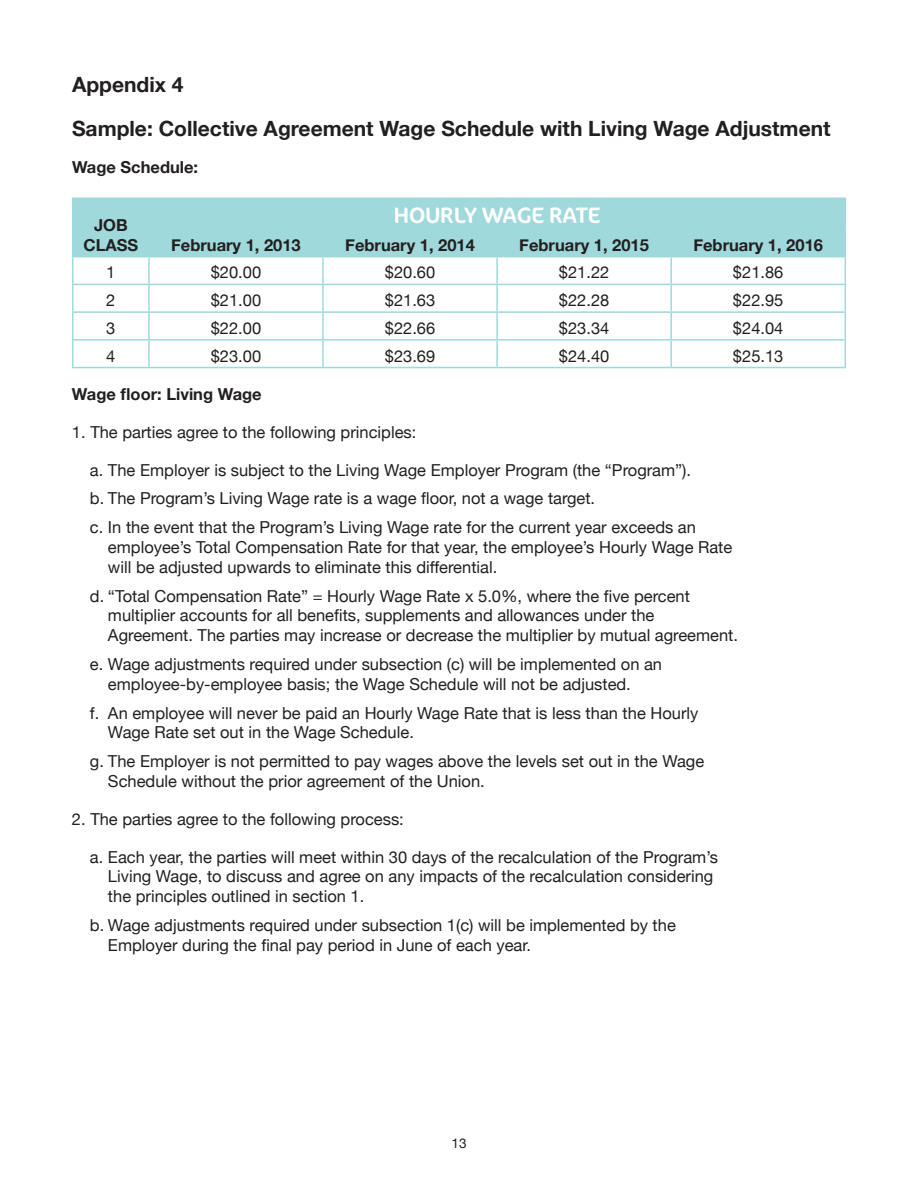
<style>
.page{position:relative;width:918px;height:1188px;background:#fff}
.page>*{position:absolute;margin:0;border:0;box-sizing:border-box;transform-origin:0 0}
.t1{font:22.5px "Cocon OT";color:#fff}
.t2{font:700 21px/43.2px "Helvetica Neue";color:#231f20}
.t3{font:16.5px/19.8px "Helvetica Neue";color:#231f20}
.t4{font:700 16.5px/19.8px "Helvetica Neue";color:#231f20;text-align:center}
.t5{font:13.5px "Helvetica Neue";color:#231f20}
</style>
<div class="page">
<div style="left:74px;top:199px;width:770px;height:57px;background:#9fd9dc"></div>
<hr style="left:72px;top:197px;width:77px;height:2px;background:#9fd9dc">
<hr style="left:72px;top:199px;width:2px;height:30px;background:#9fd9dc">
<hr style="left:72px;top:229px;width:2px;height:27px;background:#9fd9dc">
<hr style="left:149px;top:197px;width:174px;height:2px;background:#9fd9dc">
<hr style="left:148px;top:199px;width:2px;height:29px;background:#9fd9dc">
<hr style="left:323px;top:197px;width:174px;height:2px;background:#9fd9dc">
<hr style="left:497px;top:197px;width:174px;height:2px;background:#9fd9dc">
<hr style="left:671px;top:197px;width:175px;height:2px;background:#9fd9dc">
<hr style="left:844px;top:199px;width:2px;height:29px;background:#9fd9dc">
<hr style="left:148px;top:228px;width:175px;height:1px;background:#9fd9dc">
<hr style="left:148px;top:229px;width:2px;height:27px;background:#9fd9dc">
<hr style="left:323px;top:228px;width:174px;height:1px;background:#9fd9dc">
<hr style="left:322px;top:229px;width:2px;height:27px;background:#9fd9dc">
<hr style="left:497px;top:228px;width:174px;height:1px;background:#9fd9dc">
<hr style="left:496px;top:229px;width:2px;height:27px;background:#9fd9dc">
<hr style="left:671px;top:228px;width:175px;height:1px;background:#9fd9dc">
<hr style="left:670px;top:229px;width:2px;height:27px;background:#9fd9dc">
<hr style="left:844px;top:229px;width:2px;height:27px;background:#9fd9dc">
<hr style="left:72px;top:256px;width:77px;height:1px;background:#9fd9dc">
<hr style="left:72px;top:257px;width:2px;height:27px;background:#9fd9dc">
<hr style="left:149px;top:256px;width:174px;height:1px;background:#9fd9dc">
<hr style="left:148px;top:257px;width:2px;height:27px;background:#9fd9dc">
<hr style="left:323px;top:256px;width:174px;height:1px;background:#9fd9dc">
<hr style="left:322px;top:257px;width:2px;height:27px;background:#9fd9dc">
<hr style="left:497px;top:256px;width:174px;height:1px;background:#9fd9dc">
<hr style="left:496px;top:257px;width:2px;height:27px;background:#9fd9dc">
<hr style="left:671px;top:256px;width:175px;height:1px;background:#9fd9dc">
<hr style="left:670px;top:257px;width:2px;height:27px;background:#9fd9dc">
<hr style="left:844px;top:257px;width:2px;height:27px;background:#9fd9dc">
<hr style="left:72px;top:284px;width:77px;height:1px;background:#9fd9dc">
<hr style="left:72px;top:285px;width:2px;height:26px;background:#9fd9dc">
<hr style="left:149px;top:284px;width:174px;height:1px;background:#9fd9dc">
<hr style="left:148px;top:285px;width:2px;height:26px;background:#9fd9dc">
<hr style="left:323px;top:284px;width:174px;height:1px;background:#9fd9dc">
<hr style="left:322px;top:285px;width:2px;height:26px;background:#9fd9dc">
<hr style="left:497px;top:284px;width:174px;height:1px;background:#9fd9dc">
<hr style="left:496px;top:285px;width:2px;height:26px;background:#9fd9dc">
<hr style="left:671px;top:284px;width:175px;height:1px;background:#9fd9dc">
<hr style="left:670px;top:285px;width:2px;height:26px;background:#9fd9dc">
<hr style="left:844px;top:285px;width:2px;height:26px;background:#9fd9dc">
<hr style="left:72px;top:311px;width:77px;height:2px;background:#9fd9dc">
<hr style="left:72px;top:313px;width:2px;height:26px;background:#9fd9dc">
<hr style="left:149px;top:311px;width:174px;height:2px;background:#9fd9dc">
<hr style="left:148px;top:313px;width:2px;height:26px;background:#9fd9dc">
<hr style="left:323px;top:311px;width:174px;height:2px;background:#9fd9dc">
<hr style="left:322px;top:313px;width:2px;height:26px;background:#9fd9dc">
<hr style="left:497px;top:311px;width:174px;height:2px;background:#9fd9dc">
<hr style="left:496px;top:313px;width:2px;height:26px;background:#9fd9dc">
<hr style="left:671px;top:311px;width:175px;height:2px;background:#9fd9dc">
<hr style="left:670px;top:313px;width:2px;height:26px;background:#9fd9dc">
<hr style="left:844px;top:313px;width:2px;height:26px;background:#9fd9dc">
<hr style="left:72px;top:339px;width:77px;height:2px;background:#9fd9dc">
<hr style="left:72px;top:341px;width:2px;height:26px;background:#9fd9dc">
<hr style="left:149px;top:339px;width:174px;height:2px;background:#9fd9dc">
<hr style="left:148px;top:341px;width:2px;height:26px;background:#9fd9dc">
<hr style="left:323px;top:339px;width:174px;height:2px;background:#9fd9dc">
<hr style="left:322px;top:341px;width:2px;height:26px;background:#9fd9dc">
<hr style="left:497px;top:339px;width:174px;height:2px;background:#9fd9dc">
<hr style="left:496px;top:341px;width:2px;height:26px;background:#9fd9dc">
<hr style="left:671px;top:339px;width:175px;height:2px;background:#9fd9dc">
<hr style="left:670px;top:341px;width:2px;height:26px;background:#9fd9dc">
<hr style="left:844px;top:341px;width:2px;height:26px;background:#9fd9dc">
<hr style="left:72px;top:367px;width:77px;height:1px;background:#9fd9dc">
<hr style="left:149px;top:367px;width:174px;height:1px;background:#9fd9dc">
<hr style="left:323px;top:367px;width:174px;height:1px;background:#9fd9dc">
<hr style="left:497px;top:367px;width:174px;height:1px;background:#9fd9dc">
<hr style="left:671px;top:367px;width:175px;height:1px;background:#9fd9dc">
<p class="t2" style="left:72px;top:63px;width:760px">Appendix 4<br>Sample: Collective Agreement Wage Schedule with Living Wage Adjustment</p>
<p class="t4" style="left:72px;top:157px;width:128px">Wage Schedule:</p>
<p class="t4" style="left:83px;top:215px;width:56px">JOB<br>CLASS</p>
<h1 class="t1" style="left:394px;top:202px;width:208px">HOURLY WAGE RATE</h1>
<p class="t4" style="left:171px;top:235px;width:131px">February 1, 2013</p>
<p class="t4" style="left:345px;top:235px;width:131px">February 1, 2014</p>
<p class="t4" style="left:519px;top:235px;width:131px">February 1, 2015</p>
<p class="t4" style="left:693px;top:235px;width:131px">February 1, 2016</p>
<p class="t3" style="left:106px;top:262px;width:11px">1</p>
<p class="t3" style="left:211px;top:262px;width:52px">$20.00</p>
<p class="t3" style="left:385px;top:262px;width:52px">$20.60</p>
<p class="t3" style="left:559px;top:262px;width:52px">$21.22</p>
<p class="t3" style="left:733px;top:262px;width:52px">$21.86</p>
<p class="t3" style="left:106px;top:290px;width:11px">2</p>
<p class="t3" style="left:211px;top:290px;width:52px">$21.00</p>
<p class="t3" style="left:385px;top:290px;width:52px">$21.63</p>
<p class="t3" style="left:559px;top:290px;width:52px">$22.28</p>
<p class="t3" style="left:733px;top:290px;width:52px">$22.95</p>
<p class="t3" style="left:106px;top:318px;width:11px">3</p>
<p class="t3" style="left:211px;top:318px;width:52px">$22.00</p>
<p class="t3" style="left:385px;top:318px;width:52px">$22.66</p>
<p class="t3" style="left:559px;top:318px;width:52px">$23.34</p>
<p class="t3" style="left:733px;top:318px;width:52px">$24.04</p>
<p class="t3" style="left:106px;top:346px;width:11px">4</p>
<p class="t3" style="left:211px;top:346px;width:52px">$23.00</p>
<p class="t3" style="left:385px;top:346px;width:52px">$23.69</p>
<p class="t3" style="left:559px;top:346px;width:52px">$24.40</p>
<p class="t3" style="left:733px;top:346px;width:52px">$25.13</p>
<p class="t4" style="left:72px;top:384px;width:191px">Wage floor: Living Wage</p>
<p class="t3" style="left:72px;top:422px;width:346px">1. The parties agree to the following principles:</p>
<p class="t3" style="left:90px;top:455px;width:608px;line-height:28.8px">a. The Employer is subject to the Living Wage Employer Program (the “Program”). b. The Program’s Living Wage rate is a wage floor, not a wage target.<br>c. In the event that the Program’s Living Wage rate for the current year exceeds an</p>
<p class="t3" style="left:108px;top:537px;width:626px">employee’s Total Compensation Rate for that year, the employee’s Hourly Wage Rate will be adjusted upwards to eliminate this differential.</p>
<p class="t3" style="left:108px;top:586px;width:632px;text-indent:-18px">d. “Total Compensation Rate” = Hourly Wage Rate x 5.0%, where the five percent multiplier accounts for all benefits, supplements and allowances under the<br>Agreement. The parties may increase or decrease the multiplier by mutual agreement.</p>
<p class="t3" style="left:108px;top:654px;width:556px;text-indent:-18px">e. Wage adjustments required under subsection (c) will be implemented on an employee-by-employee basis; the Wage Schedule will not be adjusted.</p>
<p class="t3" style="left:108px;top:703px;width:592px;text-indent:-18px">f. An employee will never be paid an Hourly Wage Rate that is less than the Hourly<br>Wage Rate set out in the Wage Schedule.</p>
<p class="t3" style="left:108px;top:751px;width:598px;text-indent:-18px">g. The Employer is not permitted to pay wages above the levels set out in the Wage<br>Schedule without the prior agreement of the Union.</p>
<p class="t3" style="left:72px;top:809px;width:333px">2. The parties agree to the following process:</p>
<p class="t3" style="left:108px;top:847px;width:611px;text-indent:-18px">a. Each year, the parties will meet within 30 days of the recalculation of the Program’s<br>Living Wage, to discuss and agree on any impacts of the recalculation considering the principles outlined in section 1.</p>
<p class="t3" style="left:108px;top:915px;width:569px;text-indent:-18px">b. Wage adjustments required under subsection 1(c) will be implemented by the<br>Employer during the final pay period in June of each year.</p>
<p class="t5" style="left:451px;top:1136px;width:17px">13</p>
</div>
